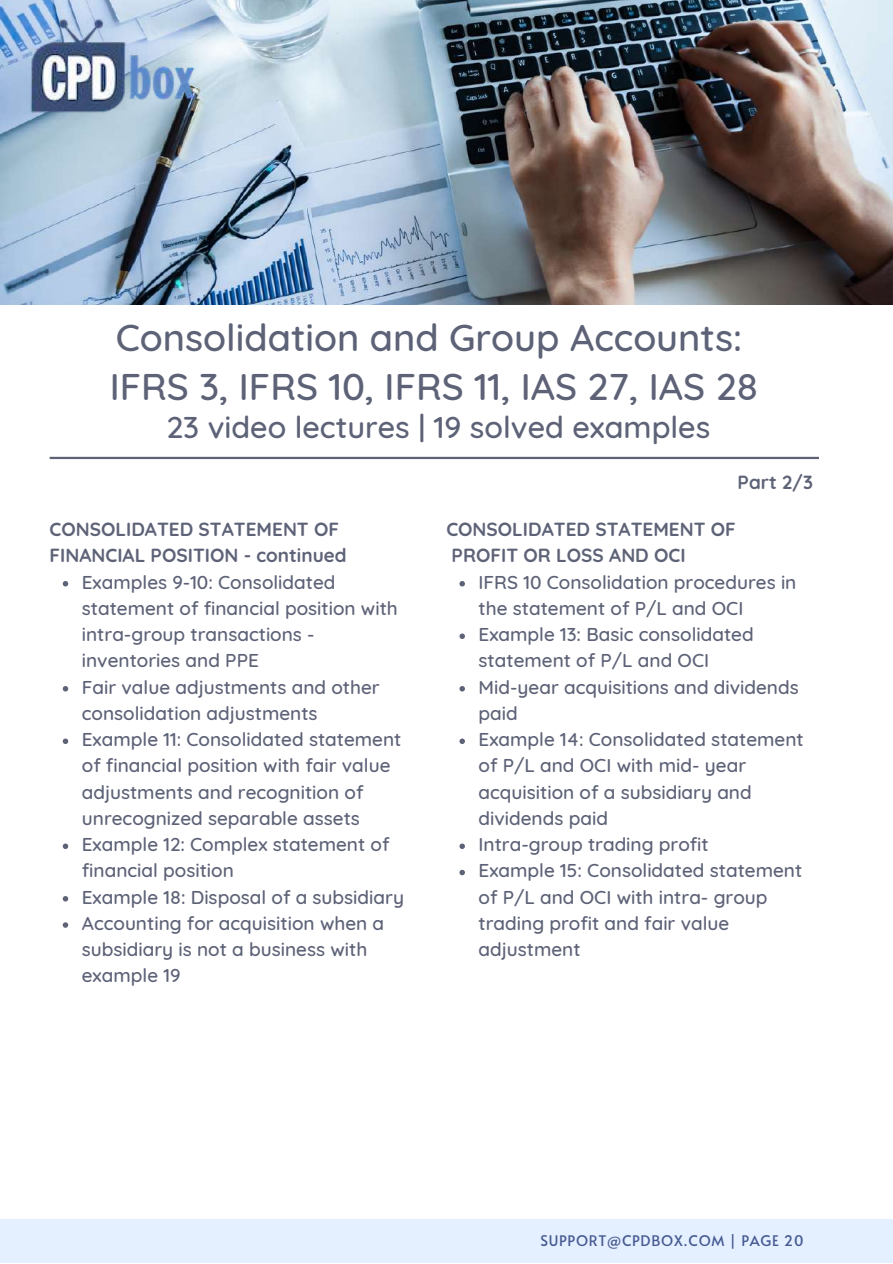
<style>
.page{position:relative;width:893px;height:1264px;background:#fff}
.page>*{position:absolute;margin:0;border:0;box-sizing:border-box;transform-origin:0 0}
.t1{font:500 37.95px/49.2px "Quicksand";color:#5d6277}
.t2{font:500 30.6px "Quicksand";color:#5d6277}
.t3{font:500 18.9px/26.2px "Quicksand";color:#5d6277}
.t4{font:700 18.9px/26.2px "Quicksand";color:#5d6277}
.t5{font:14.55px "Alata";letter-spacing:.05em;color:#465a91}
</style>
<div class="page">
<div style="left:0;top:1218px;width:892px;height:44px;background:#e4efff"></div>
<img style="left:0;top:0;width:892px;height:305px">
<svg style="left:63px;top:581px;width:5px;height:5px"></svg>
<svg style="left:63px;top:686px;width:5px;height:5px"></svg>
<svg style="left:63px;top:738px;width:5px;height:6px"></svg>
<svg style="left:63px;top:843px;width:5px;height:6px"></svg>
<svg style="left:63px;top:896px;width:5px;height:5px"></svg>
<svg style="left:63px;top:922px;width:5px;height:5px"></svg>
<hr style="left:50px;top:457px;width:768px;height:2px;background:#5d6277">
<svg style="left:459px;top:581px;width:6px;height:5px"></svg>
<svg style="left:459px;top:633px;width:6px;height:6px"></svg>
<svg style="left:459px;top:686px;width:6px;height:5px"></svg>
<svg style="left:459px;top:738px;width:6px;height:6px"></svg>
<svg style="left:459px;top:843px;width:6px;height:6px"></svg>
<svg style="left:459px;top:869px;width:6px;height:6px"></svg>
<img style="left:25px;top:18px;width:176px;height:96px">
<h1 class="t1" style="left:110px;top:312px;width:650px">Consolidation and Group Accounts:<br>IFRS 3, IFRS 10, IFRS 11, IAS 27, IAS 28</h1>
<h2 class="t2" style="left:166px;top:407px;width:545px">23 video lectures | 19 solved examples</h2>
<p class="t4" style="left:50px;top:516px;width:298px">CONSOLIDATED STATEMENT OF<br>FINANCIAL POSITION - continued</p>
<p class="t3" style="left:82px;top:568px;width:323px">Examples 9-10: Consolidated statement of financial position with intra-group transactions - inventories and PPE<br>Fair value adjustments and other consolidation adjustments<br>Example 11: Consolidated statement of financial position with fair value adjustments and recognition of unrecognized separable assets<br>Example 12: Complex statement of financial position<br>Example 18: Disposal of a subsidiary<br>Accounting for acquisition when a subsidiary is not a business with example 19</p>
<p class="t4" style="left:737px;top:468px;width:77px">Part 2/3</p>
<p class="t4" style="left:446px;top:516px;width:291px">CONSOLIDATED STATEMENT OF<br>PROFIT OR LOSS AND OCI</p>
<p class="t3" style="left:478px;top:568px;width:326px">IFRS 10 Consolidation procedures in the statement of P/L and OCI<br>Example 13: Basic consolidated statement of P/L and OCI<br>Mid-year acquisitions and dividends paid<br>Example 14: Consolidated statement of P/L and OCI with mid- year acquisition of a subsidiary and dividends paid<br>Intra-group trading profit<br>Example 15: Consolidated statement of P/L and OCI with intra- group trading profit and fair value adjustment</p>
<p class="t5" style="left:540px;top:1230px;width:264px">SUPPORT@CPDBOX.COM | PAGE 20</p>
</div>
